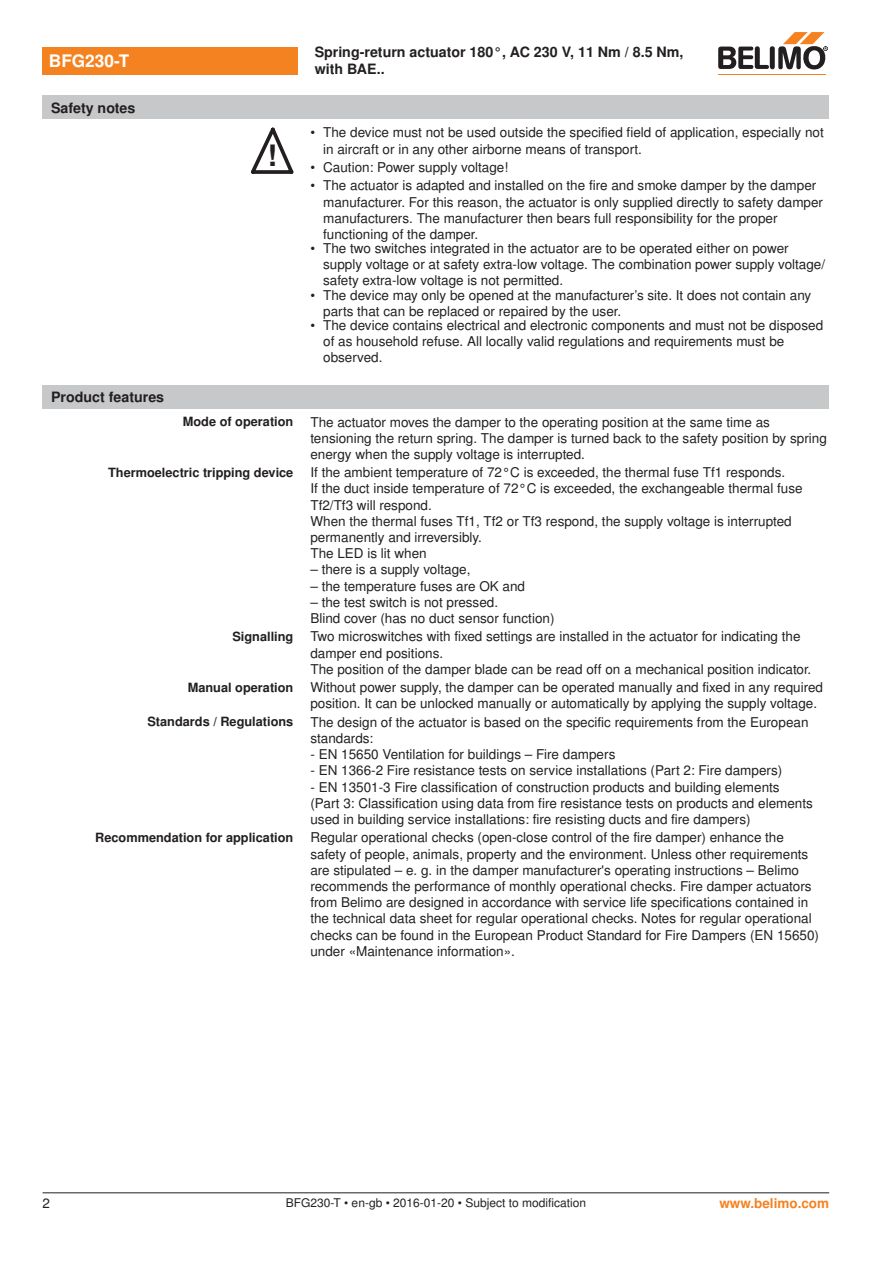
<style>
.page{position:relative;width:893px;height:1263px;background:#fff}
.page>*{position:absolute;margin:0;border:0;box-sizing:border-box;transform-origin:0 0}
.t1{font:700 29.55px "Nimbus Sans BEL";color:#231f20}
.t2{font:700 17.25px "Nimbus Sans BEL";color:#fff}
.t3{font:700 14.25px/17.1px "Nimbus Sans BEL";color:#231f20}
.Bulletpoints_1_5mm_A{font:13.5px/16.2px "Nimbus Sans BEL";color:#231f20}
.Rechtsbündig_Footer{font:700 13.5px "Nimbus Sans BEL";color:#f58220}
.Rechtsbündig{font:700 12.75px "Nimbus Sans BEL";color:#231f20}
.Footer_EU_center{font:12px "Nimbus Sans BEL";color:#231f20}
</style>
<div class="page">
<svg style="left:251px;top:128px;width:42px;height:46px"></svg>
<div style="left:43px;top:385px;width:786px;height:23px;background:#c7c8ca"></div>
<div style="left:43px;top:47px;width:255px;height:27px;background:#f58220"></div>
<hr style="left:718px;top:74px;width:107px;height:1px;background:#f58220">
<svg style="left:718px;top:32px;width:110px;height:38px"></svg>
<div style="left:43px;top:96px;width:786px;height:23px;background:#c7c8ca"></div>
<hr style="left:43px;top:1192px;width:786px;height:1px;background:#231f20">
<p class="t2" style="left:49px;top:51px;width:82px">BFG230-T</p>
<p class="t3" style="left:315px;top:44px;width:370px">Spring-return actuator 180°, AC 230 V, 11 Nm / 8.5 Nm, with BAE..</p>
<p class="t3" style="left:51px;top:100px;width:86px">Safety notes</p>
<p class="t3" style="left:51px;top:389px;width:115px">Product features</p>
<p class="t1" style="left:267px;top:138px;width:11px">!</p>
<p class="Bulletpoints_1_5mm_A" style="left:323px;top:125px;width:502px;text-indent:-13px">• The device must not be used outside the specified field of application, especially not in aircraft or in any other airborne means of transport.</p>
<p class="Bulletpoints_1_5mm_A" style="left:310px;top:159px;width:199px">• Caution: Power supply voltage!</p>
<p class="Bulletpoints_1_5mm_A" style="left:323px;top:178px;width:501px;text-indent:-13px">• The actuator is adapted and installed on the fire and smoke damper by the damper manufacturer. For this reason, the actuator is only supplied directly to safety damper manufacturers. The manufacturer then bears full responsibility for the proper functioning of the damper.</p>
<p class="Bulletpoints_1_5mm_A" style="left:323px;top:240px;width:503px;text-indent:-13px">• The two switches integrated in the actuator are to be operated either on power supply voltage or at safety extra-low voltage. The combination power supply voltage/ safety extra-low voltage is not permitted.</p>
<p class="Bulletpoints_1_5mm_A" style="left:323px;top:287px;width:490px;text-indent:-13px">• The device may only be opened at the manufacturer’s site. It does not contain any parts that can be replaced or repaired by the user.</p>
<p class="Bulletpoints_1_5mm_A" style="left:323px;top:317px;width:502px;text-indent:-13px">• The device contains electrical and electronic components and must not be disposed of as household refuse. All locally valid regulations and requirements must be observed.</p>
<p class="Rechtsbündig" style="left:183px;top:414px;width:112px">Mode of operation</p>
<p class="Bulletpoints_1_5mm_A" style="left:310px;top:414px;width:518px">The actuator moves the damper to the operating position at the same time as tensioning the return spring. The damper is turned back to the safety position by spring energy when the supply voltage is interrupted.</p>
<p class="Rechtsbündig" style="left:108px;top:465px;width:187px">Thermoelectric tripping device</p>
<p class="Bulletpoints_1_5mm_A" style="left:310px;top:465px;width:476px">If the ambient temperature of 72°C is exceeded, the thermal fuse Tf1 responds.</p>
<p class="Bulletpoints_1_5mm_A" style="left:310px;top:481px;width:494px">If the duct inside temperature of 72°C is exceeded, the exchangeable thermal fuse<br>Tf2/Tf3 will respond.</p>
<p class="Bulletpoints_1_5mm_A" style="left:310px;top:513px;width:483px">When the thermal fuses Tf1, Tf2 or Tf3 respond, the supply voltage is interrupted permanently and irreversibly.</p>
<p class="Bulletpoints_1_5mm_A" style="left:310px;top:546px;width:118px">The LED is lit when</p>
<p class="Bulletpoints_1_5mm_A" style="left:310px;top:562px;width:162px">– there is a supply voltage,</p>
<p class="Bulletpoints_1_5mm_A" style="left:310px;top:578px;width:216px">– the temperature fuses are OK and</p>
<p class="Bulletpoints_1_5mm_A" style="left:310px;top:594px;width:189px">– the test switch is not pressed.</p>
<p class="Bulletpoints_1_5mm_A" style="left:310px;top:611px;width:246px">Blind cover (has no duct sensor function)</p>
<p class="Rechtsbündig" style="left:232px;top:629px;width:62px">Signalling</p>
<p class="Bulletpoints_1_5mm_A" style="left:310px;top:629px;width:492px">Two microswitches with fixed settings are installed in the actuator for indicating the damper end positions.</p>
<p class="Bulletpoints_1_5mm_A" style="left:310px;top:661px;width:502px">The position of the damper blade can be read off on a mechanical position indicator.</p>
<p class="Rechtsbündig" style="left:188px;top:679px;width:107px">Manual operation</p>
<p class="Bulletpoints_1_5mm_A" style="left:310px;top:680px;width:514px">Without power supply, the damper can be operated manually and fixed in any required position. It can be unlocked manually or automatically by applying the supply voltage.</p>
<p class="Rechtsbündig" style="left:147px;top:714px;width:148px">Standards / Regulations</p>
<p class="Bulletpoints_1_5mm_A" style="left:310px;top:714px;width:500px">The design of the actuator is based on the specific requirements from the European standards:</p>
<p class="Bulletpoints_1_5mm_A" style="left:310px;top:747px;width:306px">- EN 15650 Ventilation for buildings – Fire dampers</p>
<p class="Bulletpoints_1_5mm_A" style="left:310px;top:763px;width:473px">- EN 1366-2 Fire resistance tests on service installations (Part 2: Fire dampers)</p>
<p class="Bulletpoints_1_5mm_A" style="left:310px;top:779px;width:471px">- EN 13501-3 Fire classification of construction products and building elements</p>
<p class="Bulletpoints_1_5mm_A" style="left:310px;top:795px;width:504px">(Part 3: Classification using data from fire resistance tests on products and elements used in building service installations: fire resisting ducts and fire dampers)</p>
<p class="Rechtsbündig" style="left:95px;top:830px;width:200px">Recommendation for application</p>
<p class="Bulletpoints_1_5mm_A" style="left:310px;top:830px;width:510px">Regular operational checks (open-close control of the fire damper) enhance the safety of people, animals, property and the environment. Unless other requirements are stipulated – e. g. in the damper manufacturer's operating instructions – Belimo recommends the performance of monthly operational checks. Fire damper actuators from Belimo are designed in accordance with service life specifications contained in the technical data sheet for regular operational checks. Notes for regular operational checks can be found in the European Product Standard for Fire Dampers (EN 15650) under «Maintenance information».</p>
<p class="Bulletpoints_1_5mm_A" style="left:43px;top:1196px;width:9px">2</p>
<p class="Footer_EU_center" style="left:286px;top:1196px;width:302px">BFG230-T • en-gb • 2016-01-20 • Subject to modification</p>
<p class="Rechtsbündig_Footer" style="left:719px;top:1195px;width:111px">www.belimo.com</p>
</div>
